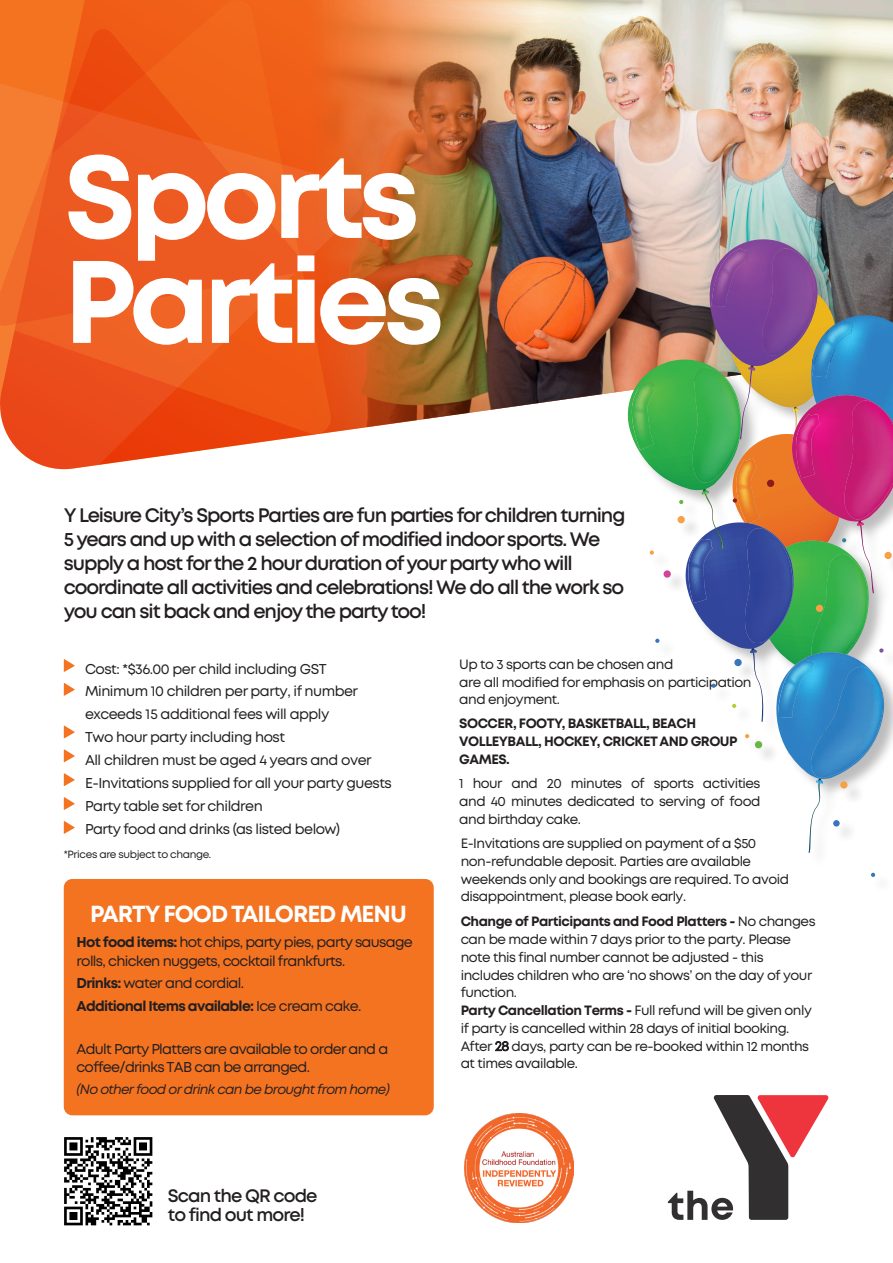
<style>
.page{position:relative;width:893px;height:1263px;background:#fff}
.page>*{position:absolute;margin:0;border:0;box-sizing:border-box;transform-origin:0 0}
.t1{font:700 117px/105px "Mont";letter-spacing:-.055em;color:#fff}
.t2{font:700 23.25px "Mont";letter-spacing:-.045em;color:#fff}
.t3{font:600 19.5px/24px "Mont";letter-spacing:-.055em;color:#231f20}
.t4{font:600 18px/18.8px "Mont";letter-spacing:-.05em;color:#231f20}
.t5{font:14.25px/23px "Mont";letter-spacing:-.035em;color:#231f20}
.t6{font:700 14.25px/23.1px "Mont";letter-spacing:-.05em;color:#231f20}
.t7{font:13.5px/17.7px "Mont";letter-spacing:-.035em;color:#231f20}
.t8{font:700 13.5px/17.7px "Mont";letter-spacing:-.035em;color:#231f20}
.t9{font:italic 13.5px "Mont";letter-spacing:-.05em;color:#231f20}
.t10{font:10.5px "Mont";letter-spacing:-.035em;color:#231f20}
.s1{font-weight:700}
.s2{font-style:italic}
.s3{font-weight:400}
.s4{font-style:inherit}
</style>
<div class="page">
<img style="left:332px;top:0;width:561px;height:428px">
<svg style="left:0;top:0;width:332px;height:63px;fill:#f1641a"></svg>
<svg style="left:0;top:29px;width:302px;height:34px;fill:#f1641a"></svg>
<svg style="left:0;top:63px;width:364px;height:407px"></svg>
<svg style="left:668px;top:1095px;width:161px;height:125px"></svg>
<svg style="left:64px;top:659px;width:11px;height:13px"></svg>
<svg style="left:64px;top:683px;width:11px;height:13px"></svg>
<svg style="left:64px;top:725px;width:11px;height:13px"></svg>
<svg style="left:64px;top:749px;width:11px;height:13px"></svg>
<svg style="left:64px;top:773px;width:11px;height:13px"></svg>
<svg style="left:64px;top:797px;width:11px;height:13px"></svg>
<svg style="left:64px;top:821px;width:11px;height:13px"></svg>
<svg style="left:871px;top:873px;width:4px;height:4px"></svg>
<svg style="left:627px;top:239px;width:266px;height:614px"></svg>
<img style="left:796px;top:414px;width:24px;height:64px">
<img style="left:811px;top:667px;width:76px;height:111px">
<img style="left:845px;top:401px;width:48px;height:119px">
<img style="left:692px;top:368px;width:49px;height:115px">
<img style="left:762px;top:248px;width:56px;height:108px">
<img style="left:744px;top:528px;width:49px;height:115px">
<img style="left:465px;top:1114px;width:109px;height:109px">
<img style="left:64px;top:1137px;width:89px;height:89px">
<div style="left:64px;top:879px;width:370px;height:236px;background:#f47321;border-radius:9px"></div>
<h1 class="t1" style="left:64px;top:145px;width:382px">Sports<br>Parties</h1>
<p class="t3" style="left:64px;top:504px;width:563px">Y Leisure City’s Sports Parties are fun parties for children turning 5 years and up with a selection of modified indoor sports. We supply a host for the 2 hour duration of your party who will coordinate all activities and celebrations! We do all the work so you can sit back and enjoy the party too!</p>
<p class="t5" style="left:85px;top:657px;width:308px">Cost: *$36.00 per child including GST Minimum 10 children per party, if number exceeds 15 additional fees will apply<br>Two hour party including host<br>All children must be aged 4 years and over E-Invitations supplied for all your party guests Party table set for children<br>Party food and drinks (as listed below)</p>
<p class="t10" style="left:64px;top:847px;width:149px">*Prices are subject to change.</p>
<h2 class="t2" style="left:90px;top:899px;width:318px">PARTY FOOD TAILORED MENU</h2>
<p class="t5" style="left:77px;top:933px;width:338px;line-height:18.9px"><span class="s1">Hot food items:</span> hot chips, party pies, party sausage rolls, chicken nuggets, cocktail frankfurts<span class="s2">.</span></p>
<p class="t6" style="left:77px;top:972px;width:286px">Drinks: <span class="s3">water and cordial.<br></span>Additional Items available: <span class="s3">Ice cream cake.</span></p>
<p class="t5" style="left:77px;top:1040px;width:313px;line-height:18px">Adult Party Platters are available to order and a coffee/drinks TAB can be arranged.</p>
<p class="t9" style="left:77px;top:1081px;width:315px">(No other food or drink can be brought from home)</p>
<h3 class="t4" style="left:168px;top:1187px;width:151px">Scan the QR code to find out more!</h3>
<p class="t7" style="left:459px;top:655px;width:294px">Up to 3 sports can be chosen and<br>are all modified for emphasis on participation and enjoyment.</p>
<p class="t8" style="left:459px;top:715px;width:280px">SOCCER, FOOTY, BASKETBALL, BEACH<br>VOLLEYBALL, HOCKEY, CRICKET AND GROUP<br>GAMES.</p>
<p class="t7" style="left:459px;top:775px;width:303px;text-align:justify">1 hour and 20 minutes of sports activities and 40 minutes dedicated to serving of food and birthday cake.</p>
<p class="t7" style="left:461px;top:834px;width:330px">E-Invitations are supplied on payment of a $50 non-refundable deposit. Parties are available weekends only and bookings are required. To avoid disappointment, please book early.</p>
<p class="t7" style="left:461px;top:913px;width:356px"><span class="s1">Change of Participants and Food Platters -</span> No changes can be made within 7 days prior to the party. Please note this final number cannot be adjusted - this includes children who are ‘no shows’ on the day of your function.<br><span class="s1">Party Cancellation Terms -</span> Full refund will be given only if party is cancelled within 28 days of initial booking.<br>After <span class="s4">28</span> days, party can be re-booked within 12 months at times available.</p>
</div>
